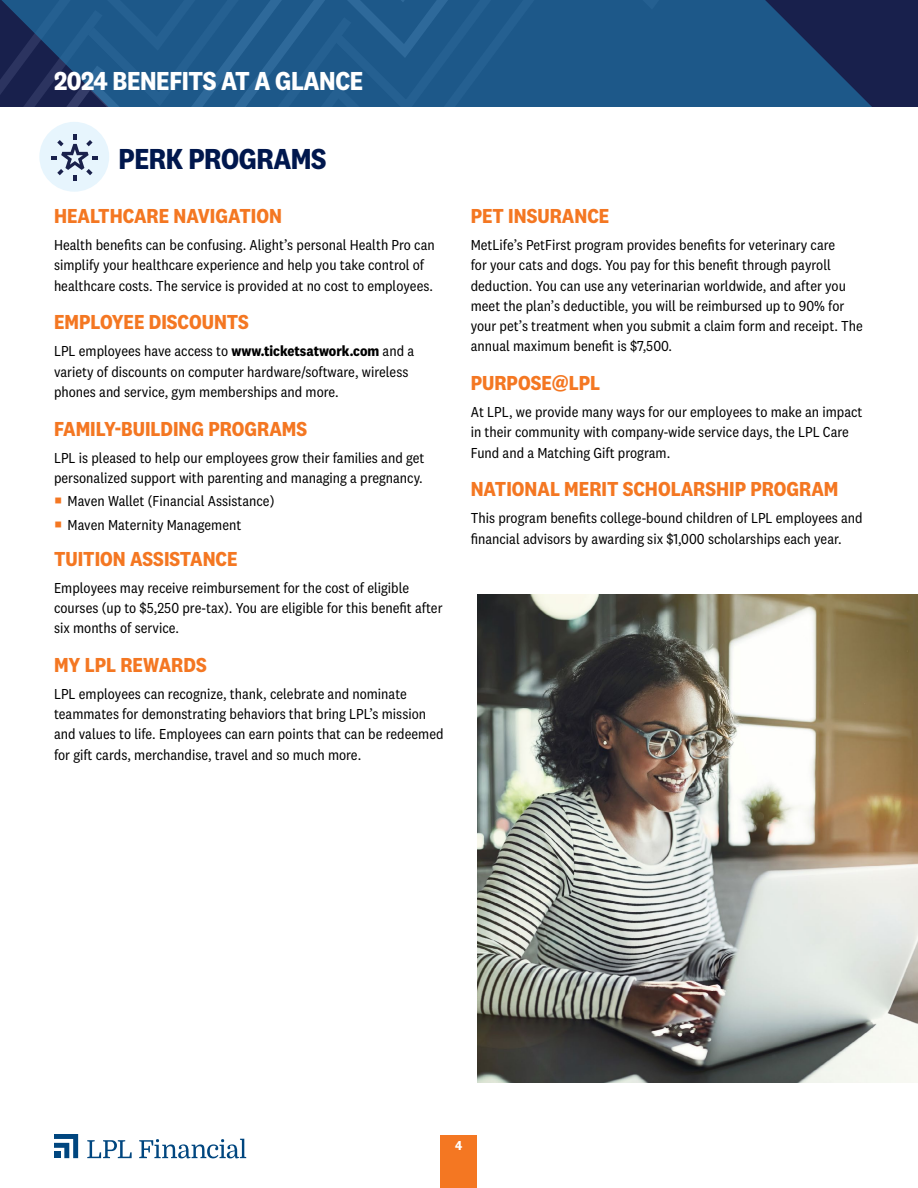
<style>
.page{position:relative;width:918px;height:1188px;background:#fff}
.page>*{position:absolute;margin:0;border:0;box-sizing:border-box;transform-origin:0 0}
.t1{font:700 30px "National 2 Narrow";letter-spacing:-.015em;color:#00174d}
.t2{font:700 27px "National 2 Narrow";letter-spacing:-.015em;color:#fff}
.t3{font:700 21px "National 2 Narrow";color:#f47722}
.t4{font:15px/20.2px "National 2 Narrow";color:#000}
.t5{font:700 13.5px "National 2 Narrow";color:#fff}
.s1{font-weight:700}
.s2{color:#f47722}
</style>
<div class="page">
<div style="left:440px;top:1136px;width:37px;height:52px;background:#f47722"></div>
<div style="left:39px;top:122px;width:70px;height:70px;background:#e7f5fd;border-radius:50%"></div>
<svg style="left:54px;top:1134px;width:24px;height:24px"></svg>
<svg style="left:87px;top:1140px;width:45px;height:18px"></svg>
<svg style="left:139px;top:1139px;width:107px;height:19px"></svg>
<svg style="left:52px;top:134px;width:46px;height:47px"></svg>
<div style="left:838px;top:0;width:80px;height:106px;background:#18204c"></div>
<svg style="left:0;top:0;width:838px;height:106px;background:#1e5485"></svg>
<img style="left:477px;top:594px;width:441px;height:488px">
<h2 class="t2" style="left:54px;top:65px;width:311px">2024 BENEFITS AT A GLANCE</h2>
<h1 class="t1" style="left:119px;top:141px;width:209px">PERK PROGRAMS</h1>
<h3 class="t3" style="left:54px;top:204px;width:229px">HEALTHCARE NAVIGATION</h3>
<p class="t4" style="left:54px;top:235px;width:382px">Health benefits can be confusing. Alight’s personal Health Pro can simplify your healthcare experience and help you take control of healthcare costs. The service is provided at no cost to employees.</p>
<h3 class="t3" style="left:54px;top:310px;width:196px">EMPLOYEE DISCOUNTS</h3>
<p class="t4" style="left:54px;top:341px;width:362px">LPL employees have access to <span class="s1">www.ticketsatwork.com</span> and a variety of discounts on computer hardware/software, wireless phones and service, gym memberships and more.</p>
<h3 class="t3" style="left:54px;top:416px;width:255px">FAMILY-BUILDING PROGRAMS</h3>
<p class="t4" style="left:54px;top:447px;width:372px">LPL is pleased to help our employees grow their families and get personalized support with parenting and managing a pregnancy.</p>
<p class="t4" style="left:54px;top:491px;width:222px"><span class="s2">○</span> Maven Wallet (Financial Assistance)</p>
<p class="t4" style="left:54px;top:514px;width:189px"><span class="s2">○</span> Maven Maternity Management</p>
<h3 class="t3" style="left:54px;top:546px;width:185px">TUITION ASSISTANCE</h3>
<p class="t4" style="left:54px;top:577px;width:390px">Employees may receive reimbursement for the cost of eligible courses (up to $5,250 pre-tax). You are eligible for this benefit after six months of service.</p>
<h3 class="t3" style="left:54px;top:652px;width:154px">MY LPL REWARDS</h3>
<p class="t4" style="left:54px;top:684px;width:391px">LPL employees can recognize, thank, celebrate and nominate teammates for demonstrating behaviors that bring LPL’s mission and values to life. Employees can earn points that can be redeemed for gift cards, merchandise, travel and so much more.</p>
<h3 class="t3" style="left:471px;top:204px;width:140px">PET INSURANCE</h3>
<p class="t4" style="left:471px;top:235px;width:394px">MetLife’s PetFirst program provides benefits for veterinary care<br>for your cats and dogs. You pay for this benefit through payroll deduction. You can use any veterinarian worldwide, and after you meet the plan’s deductible, you will be reimbursed up to 90% for your pet’s treatment when you submit a claim form and receipt. The annual maximum benefit is $7,500.</p>
<h3 class="t3" style="left:471px;top:371px;width:131px">PURPOSE@LPL</h3>
<p class="t4" style="left:471px;top:402px;width:393px">At LPL, we provide many ways for our employees to make an impact in their community with company-wide service days, the LPL Care<br>Fund and a Matching Gift program.</p>
<h3 class="t3" style="left:471px;top:477px;width:369px">NATIONAL MERIT SCHOLARSHIP PROGRAM</h3>
<p class="t4" style="left:471px;top:508px;width:394px">This program benefits college-bound children of LPL employees and financial advisors by awarding six $1,000 scholarships each year.</p>
<p class="t5" style="left:455px;top:1138px;width:9px">4</p>
</div>
